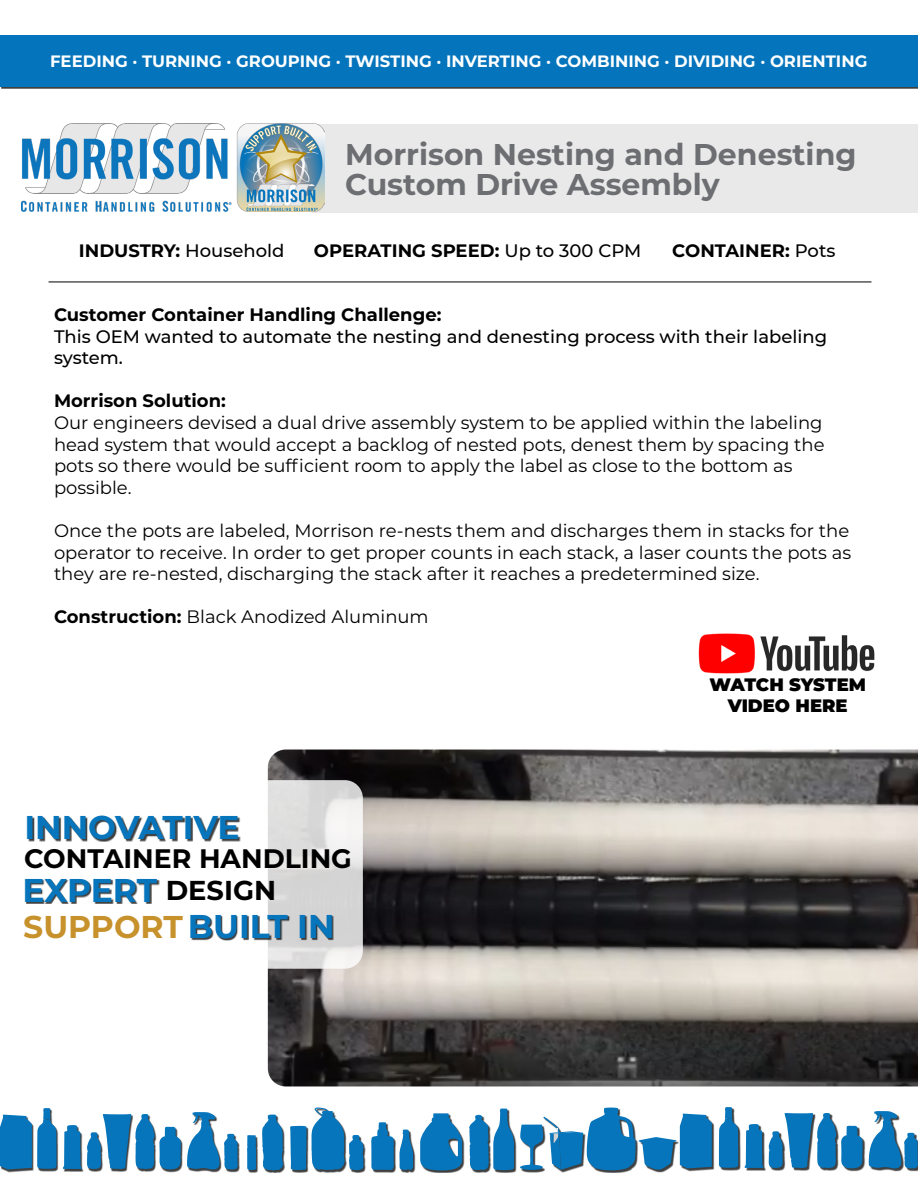
<style>
.page{position:relative;width:918px;height:1188px;background:#fff}
.page>*{position:absolute;margin:0;border:0;box-sizing:border-box;transform-origin:0 0}
.t1{font:700 33px "Montserrat";letter-spacing:-.01em;color:#0675bc}
.t2{font:700 31.5px "Montserrat";color:#c7922c}
.t3{font:700 30px/30px "Montserrat";color:#6d6e71}
.t4{font:700 26.7px "Montserrat";color:#000}
.t5{font:18px/21.6px "Montserrat";color:#000}
.t6{font:700 18px "Montserrat";color:#000}
.t7{font:500 18px/21.6px "Montserrat";color:#000}
.t8{font:900 18px/21.6px "Montserrat";color:#000;text-align:center}
.t9{font:700 16.5px "Montserrat";color:#fff}
.s1{font-weight:500}
.s2{font-weight:700}
.s3{font-size:27.3px;color:#000}
.s4{font-size:33px;color:#0675bc}
</style>
<div class="page">
<div style="left:1px;top:36px;width:917px;height:53px;background:#404040"></div>
<div style="left:0;top:35px;width:918px;height:52px;background:#0475bc"></div>
<div style="left:1px;top:1108px;width:917px;height:65px;background:#000;opacity:.75"></div>
<svg style="left:63px;top:1114px;width:118px;height:55px"></svg>
<svg style="left:247px;top:1108px;width:117px;height:62px"></svg>
<svg style="left:371px;top:1122px;width:42px;height:48px"></svg>
<svg style="left:0;top:1108px;width:57px;height:61px"></svg>
<svg style="left:187px;top:1112px;width:51px;height:57px"></svg>
<svg style="left:420px;top:1113px;width:42px;height:57px"></svg>
<svg style="left:745px;top:1124px;width:18px;height:44px"></svg>
<svg style="left:719px;top:1107px;width:19px;height:61px"></svg>
<svg style="left:769px;top:1111px;width:149px;height:57px"></svg>
<svg style="left:469px;top:1108px;width:243px;height:62px"></svg>
<img style="left:554px;top:1128px;width:4px;height:15px">
<div style="left:312px;top:124px;width:606px;height:88px;background:#e9e9ea"></div>
<img style="left:22px;top:124px;width:303px;height:88px">
<img style="left:268px;top:750px;width:650px;height:336px">
<svg style="left:101px;top:780px;width:262px;height:189px"></svg>
<div style="left:28px;top:817px;width:212px;height:25px;background:#000;opacity:.75"></div>
<div style="left:26px;top:879px;width:133px;height:25px;background:#000;opacity:.75"></div>
<div style="left:192px;top:915px;width:142px;height:25px;background:#000;opacity:.75"></div>
<hr style="left:49px;top:282px;width:823px;height:1px;background:#000">
<img style="left:698px;top:633px;width:177px;height:41px">
<p class="t9" style="left:50px;top:49px;width:819px">FEEDING · TURNING · GROUPING · TWISTING · INVERTING · COMBINING · DIVIDING · ORIENTING</p>
<h3 class="t3" style="left:345px;top:138px;width:513px">Morrison Nesting and Denesting<br>Custom Drive Assembly</h3>
<p class="t6" style="left:79px;top:238px;width:207px">INDUSTRY: <span class="s1">Household</span></p>
<p class="t6" style="left:314px;top:238px;width:329px">OPERATING SPEED: <span class="s1">Up to 300 CPM</span></p>
<p class="t6" style="left:672px;top:238px;width:165px">CONTAINER: <span class="s1">Pots</span></p>
<p class="t6" style="left:54px;top:302px;width:389px">Customer Container Handling Challenge:</p>
<p class="t7" style="left:54px;top:325px;width:775px">This OEM wanted to automate the nesting and denesting process with their labeling system.</p>
<p class="t6" style="left:54px;top:388px;width:173px">Morrison Solution:</p>
<p class="t5" style="left:54px;top:411px;width:772px">Our engineers devised a dual drive assembly system to be applied within the labeling head system that would accept a backlog of nested pots, denest them by spacing the pots so there would be sufficient room to apply the label as close to the bottom as possible.</p>
<p class="t5" style="left:54px;top:519px;width:799px;text-align:justify">Once the pots are labeled, Morrison re-nests them and discharges them in stacks for the operator to receive. In order to get proper counts in each stack, a laser counts the pots as they are re-nested, discharging the stack after it reaches a predetermined size.</p>
<p class="t5" style="left:54px;top:606px;width:376px"><span class="s2">Construction:</span> Black Anodized Aluminum</p>
<h1 class="t1" style="left:24px;top:804px;width:217px">INNOVATIVE</h1>
<h3 class="t4" style="left:24px;top:839px;width:329px">CONTAINER HANDLING</h3>
<h1 class="t1" style="left:22px;top:866px;width:255px">EXPERT <span class="s3">DESIGN</span></h1>
<h2 class="t2" style="left:23px;top:904px;width:313px">SUPPORT <span class="s4">BUILT IN</span></h2>
<p class="t8" style="left:710px;top:672px;width:158px">WATCH SYSTEM<br>VIDEO HERE</p>
</div>
